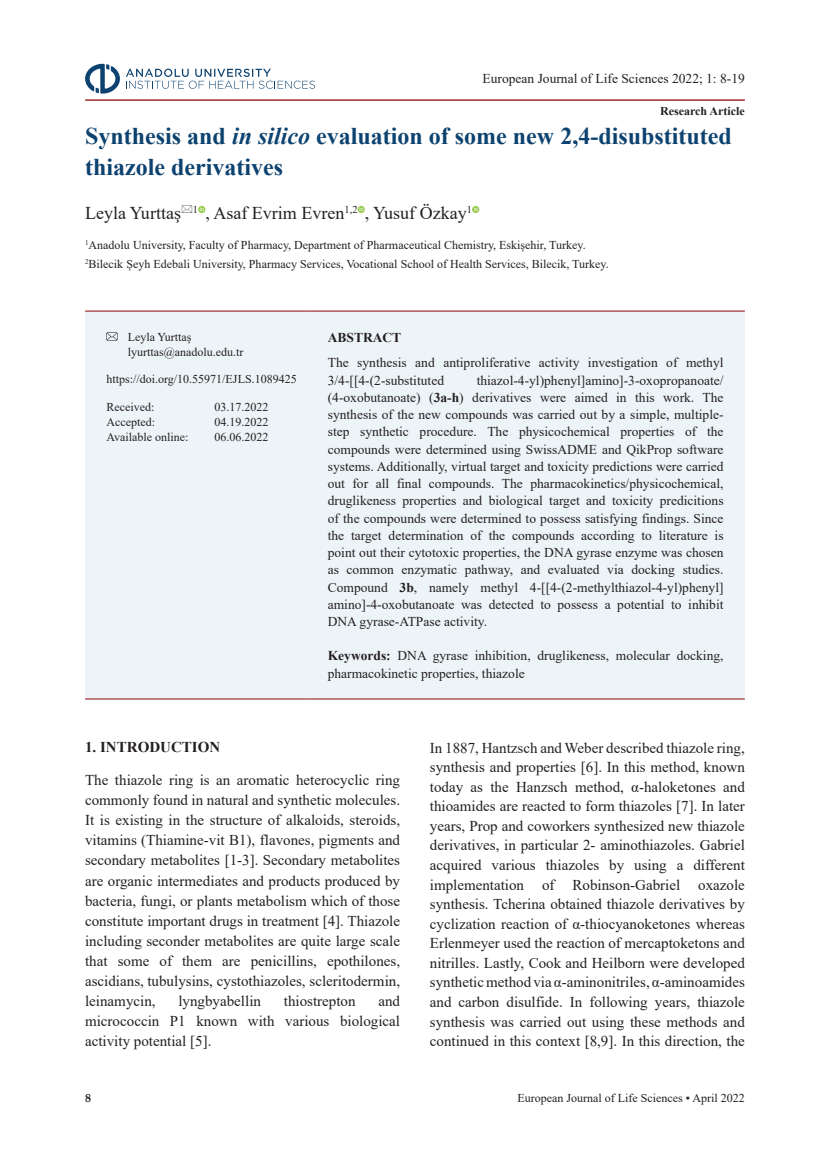
<style>
.page{position:relative;width:830px;height:1170px;background:#fff}
.page>*{position:absolute;margin:0;border:0;box-sizing:border-box;transform-origin:0 0}
.Makale_Başlık{font:700 24px/31.5px "Times New Roman";color:#0c426f}
.Yazarlar{font:18px "Times New Roman";color:#231f20}
.Paragraf{font:15px/19.5px "Times New Roman";color:#231f20;text-align:justify}
._1__Kademe_Başlık{font:700 15px "Times New Roman";color:#231f20}
.Abstract_Geniş{font:13.5px/17.2px "Times New Roman";color:#231f20}
.Keywords{font:13.5px/17.2px "Times New Roman";color:#231f20}
.Abstract_Başlık{font:700 13.5px "Times New Roman";color:#231f20}
.Yazar_Kurum{font:12px "Times New Roman";color:#231f20}
.Received-Revised-Acc{font:12px "Times New Roman";color:#231f20}
.DOI{font:12px "Times New Roman";color:#231f20}
.Correspondence_Mail{font:12px "Times New Roman";color:#231f20}
.t1{font:700 12px "Times New Roman";color:#231f20}
.Correspondence_Yazar{font:12px "Times New Roman";color:#231f20}
.t2{font:700 12px "Palatino Linotype";color:#231f20}
.s1{font-style:italic}
.s2{font-weight:700}
</style>
<div class="page">
<hr style="left:85px;top:99px;width:659px;height:2px;background:#9f2c31">
<svg style="left:85px;top:64px;width:35px;height:30px"></svg>
<svg style="left:126px;top:69px;width:189px;height:20px"></svg>
<svg style="left:198px;top:206px;width:7px;height:7px"></svg>
<svg style="left:200px;top:207px;width:4px;height:4px"></svg>
<svg style="left:357px;top:206px;width:8px;height:7px"></svg>
<svg style="left:359px;top:207px;width:4px;height:4px"></svg>
<svg style="left:472px;top:206px;width:7px;height:7px"></svg>
<svg style="left:474px;top:207px;width:3px;height:4px"></svg>
<div style="left:85px;top:312px;width:659px;height:386px;background:#edf4f8"></div>
<hr style="left:85px;top:310px;width:221px;height:2px;background:#9f2c31">
<hr style="left:306px;top:310px;width:438px;height:2px;background:#9f2c31">
<hr style="left:85px;top:698px;width:221px;height:1px;background:#9f2c31">
<hr style="left:306px;top:698px;width:438px;height:1px;background:#9f2c31">
<svg style="left:106px;top:332px;width:11px;height:8px"></svg>
<p class="Abstract_Geniş" style="left:482px;top:70px;width:264px">European Journal of Life Sciences 2022; 1: 8-19</p>
<p class="t1" style="left:659px;top:102px;width:86px">Research Article</p>
<p class="Makale_Başlık" style="left:85px;top:119px;width:648px">Synthesis and <span class="s1">in silico</span> evaluation of some new 2,4-disubstituted thiazole derivatives</p>
<p class="Yazarlar" style="left:85px;top:200px;width:388px">Leyla Yurttaş <sup>1</sup> , Asaf Evrim Evren<sup>1,2</sup> , Yusuf Özkay<sup>1</sup></p>
<p class="Yazar_Kurum" style="left:85px;top:236px;width:502px"><sup>1</sup>Anadolu University, Faculty of Pharmacy, Department of Pharmaceutical Chemistry, Eskişehir, Turkey.</p>
<p class="Yazar_Kurum" style="left:85px;top:255px;width:525px"><sup>2</sup>Bilecik Şeyh Edebali University, Pharmacy Services, Vocational School of Health Services, Bilecik, Turkey.</p>
<p class="Correspondence_Yazar" style="left:128px;top:328px;width:65px">Leyla Yurttaş</p>
<p class="Correspondence_Mail" style="left:128px;top:343px;width:117px">lyurttas@anadolu.edu.tr</p>
<p class="DOI" style="left:106px;top:371px;width:192px">https://doi.org/10.55971/EJLS.1089425</p>
<p class="Received-Revised-Acc" style="left:106px;top:399px;width:49px">Received:</p>
<p class="Received-Revised-Acc" style="left:214px;top:399px;width:55px">03.17.2022</p>
<p class="Received-Revised-Acc" style="left:106px;top:414px;width:50px">Accepted:</p>
<p class="Received-Revised-Acc" style="left:214px;top:414px;width:55px">04.19.2022</p>
<p class="Received-Revised-Acc" style="left:106px;top:429px;width:84px">Available online:</p>
<p class="Received-Revised-Acc" style="left:214px;top:429px;width:55px">06.06.2022</p>
<p class="Abstract_Başlık" style="left:327px;top:327px;width:75px">ABSTRACT</p>
<p class="Abstract_Geniş" style="left:327px;top:353px;width:397px">The synthesis and antiproliferative activity investigation of methyl<br>3/4-[[4-(2-substituted</p>
<p class="Abstract_Geniş" style="left:327px;top:371px;width:397px;text-align:justify;text-indent:149px">thiazol-4-yl)phenyl]amino]-3-oxopropanoate/ (4-oxobutanoate) (<span class="s2">3a-h</span>) derivatives were aimed in this work. The synthesis of the new compounds was carried out by a simple, multiple&shy;step synthetic procedure. The physicochemical properties of the compounds were determined using SwissADME and QikProp software systems. Additionally, virtual target and toxicity predictions were carried out for all final compounds. The pharmacokinetics/physicochemical, druglikeness properties and biological target and toxicity predicitions of the compounds were determined to possess satisfying findings. Since the target determination of the compounds according to literature is point out their cytotoxic properties, the DNA gyrase enzyme was chosen as common enzymatic pathway, and evaluated via docking studies.<br>Compound <span class="s2">3b</span>, namely methyl 4-[[4-(2-methylthiazol-4-yl)phenyl] amino]-4-oxobutanoate was detected to possess a potential to inhibit DNA gyrase-ATPase activity.</p>
<p class="Keywords" style="left:327px;top:646px;width:397px"><span class="s2">Keywords:</span> DNA gyrase inhibition, druglikeness, molecular docking, pharmacokinetic properties, thiazole</p>
<p class="_1__Kademe_Başlık" style="left:85px;top:736px;width:136px">1. INTRODUCTION</p>
<p class="Paragraf" style="left:85px;top:769px;width:316px;line-height:20.1px">The thiazole ring is an aromatic heterocyclic ring commonly found in natural and synthetic molecules.<br>It is existing in the structure of alkaloids, steroids, vitamins (Thiamine-vit B1), flavones, pigments and secondary metabolites [1-3]. Secondary metabolites are organic intermediates and products produced by bacteria, fungi, or plants metabolism which of those constitute important drugs in treatment [4]. Thiazole including seconder metabolites are quite large scale that some of them are penicillins, epothilones, ascidians, tubulysins, cystothiazoles, scleritodermin, leinamycin,</p>
<p class="Paragraf" style="left:85px;top:990px;width:316px;line-height:20.1px;text-indent:293px">and micrococcin P1 known with various biological activity potential [5].</p>
<p class="Paragraf" style="left:178px;top:990px;width:84px">lyngbyabellin</p>
<p class="Paragraf" style="left:284px;top:990px;width:73px">thiostrepton</p>
<p class="Paragraf" style="left:429px;top:737px;width:316px">In 1887, Hantzsch and Weber described thiazole ring, synthesis and properties [6]. In this method, known today as the Hanzsch method, α-haloketones and thioamides are reacted to form thiazoles [7]. In later years, Prop and coworkers synthesized new thiazole derivatives, in particular 2- aminothiazoles. Gabriel acquired various thiazoles by using a different implementation of Robinson-Gabriel oxazole synthesis. Tcherina obtained thiazole derivatives by cyclization reaction of α-thiocyanoketones whereas Erlenmeyer used the reaction of mercaptoketons and nitrilles. Lastly, Cook and Heilborn were developed synthetic method via α-aminonitriles, α-aminoamides and carbon disulfide. In following years, thiazole synthesis was carried out using these methods and continued in this context [8,9]. In this direction, the</p>
<p class="t2" style="left:85px;top:1089px;width:7px">8</p>
<p class="Yazar_Kurum" style="left:517px;top:1089px;width:229px">European Journal of Life Sciences ▪ April 2022</p>
</div>
